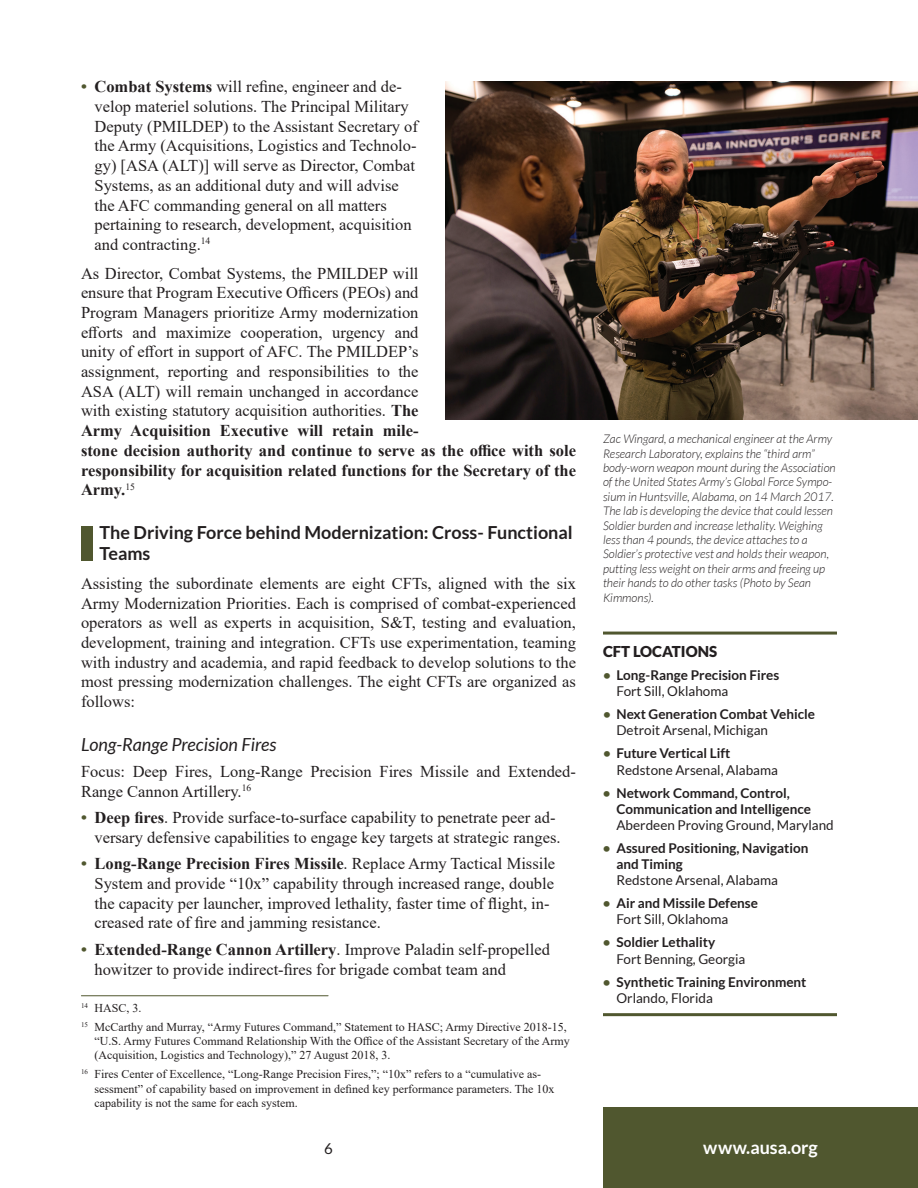
<style>
.page{position:relative;width:918px;height:1188px;background:#fff}
.page>*{position:absolute;margin:0;border:0;box-sizing:border-box;transform-origin:0 0}
.t1{font:700 18px/21.1px "Lato";color:#231f20}
.t2{font:italic 18px "Lato";color:#231f20}
.t3{font:700 18px "Lato";color:#fff}
.t4{font:16.5px/19.6px "Times New Roman";color:#231f20}
.t5{font:900 15px "Lato";color:#231f20}
.t6{font:15px "Lato";color:#231f20}
.t7{font:700 13.5px/16.2px "Lato";color:#231f20}
.t8{font:13.5px/16.2px "Lato";color:#231f20}
.t9{font:italic 300 12px/14.4px "Lato";color:#231f20}
.t10{font:12px/14.4px "Times New Roman";color:#231f20}
.s1{font-weight:700;color:#50572f}
.s2{font-weight:700}
.s3{color:#50572f}
.s4{font-weight:400}
</style>
<div class="page">
<div style="left:603px;top:1107px;width:315px;height:81px;background:#50572f"></div>
<img style="left:446px;top:81px;width:472px;height:339px">
<hr style="left:81px;top:995px;width:247px;height:1px;background:#50572f">
<div style="left:81px;top:526px;width:12px;height:34px;background:#50572f"></div>
<hr style="left:603px;top:632px;width:234px;height:3px;background:#50572f">
<hr style="left:603px;top:1013px;width:234px;height:3px;background:#50572f">
<p class="t4" style="left:95px;top:77px;width:325px;text-indent:-14px"><span class="s1">•</span> <span class="s2">Combat Systems</span> will refine, engineer and de&shy;velop materiel solutions. The Principal Military Deputy (PMILDEP) to the Assistant Secretary of the Army (Acquisitions, Logistics and Technolo&shy;gy) [ASA (ALT)] will serve as Director, Combat Systems, as an additional duty and will advise the AFC commanding general on all matters pertaining to research, development, acquisition and contracting.<sup>14</sup></p>
<p class="t4" style="left:81px;top:263px;width:497px">As Director, Combat Systems, the PMILDEP will<br>ensure that Program Executive Officers (PEOs) and<br>Program Managers prioritize Army modernization<br>efforts and maximize cooperation, urgency and<br>unity of effort in support of AFC. The PMILDEP’s<br>assignment, reporting and responsibilities to the<br>ASA (ALT) will remain unchanged in accordance<br>with existing statutory acquisition authorities. <span class="s2">The<br>Army Acquisition Executive will retain mile-<br>stone decision authority and continue to serve as the office with sole responsibility for acquisition related functions for the Secretary of the Army.</span><sup>15</sup></p>
<p class="t1" style="left:100px;top:522px;width:475px">The Driving Force behind Modernization: Cross- Functional<br>Teams</p>
<p class="t4" style="left:81px;top:573px;width:497px;text-align:justify">Assisting the subordinate elements are eight CFTs, aligned with the six Army Modernization Priorities. Each is comprised of combat-experienced operators as well as experts in acquisition, S&amp;T, testing and evaluation, development, training and integration. CFTs use experimentation, teaming with industry and academia, and rapid feedback to develop solutions to the most pressing modernization challenges. The eight CFTs are organized as follows:</p>
<p class="t2" style="left:81px;top:734px;width:197px">Long-Range Precision Fires</p>
<p class="t4" style="left:81px;top:761px;width:497px">Focus: Deep Fires, Long-Range Precision Fires Missile and Extended-<br>Range Cannon Artillery.<sup>16</sup></p>
<p class="t4" style="left:94px;top:807px;width:468px;text-indent:-13px"><span class="s1">•</span> <span class="s2">Deep fires</span>. Provide surface-to-surface capability to penetrate peer ad&shy;versary defensive capabilities to engage key targets at strategic ranges.</p>
<p class="t4" style="left:94px;top:854px;width:462px;text-indent:-13px"><span class="s1">•</span> <span class="s2">Long-Range Precision Fires Missile</span>. Replace Army Tactical Missile System and provide “10x” capability through increased range, double the capacity per launcher, improved lethality, faster time of flight, in&shy;creased rate of fire and jamming resistance.</p>
<p class="t4" style="left:94px;top:939px;width:457px;text-indent:-13px"><span class="s1">•</span> <span class="s2">Extended-Range Cannon Artillery</span>. Improve Paladin self-propelled howitzer to provide indirect-fires for brigade combat team and</p>
<p class="t10" style="left:81px;top:998px;width:487px;line-height:18.8px"><sup>14</sup> HASC, 3.<br><sup>15</sup> McCarthy and Murray, “Army Futures Command,” Statement to HASC; Army Directive 2018-15,</p>
<p class="t10" style="left:94px;top:1033px;width:477px">“U.S. Army Futures Command Relationship With the Office of the Assistant Secretary of the Army (Acquisition, Logistics and Technology),” 27 August 2018, 3.</p>
<p class="t10" style="left:94px;top:1067px;width:461px;text-indent:-14px"><sup>16</sup> Fires Center of Excellence, “Long-Range Precision Fires,”; “10x” refers to a “cumulative as&shy;sessment” of capability based on improvement in defined key performance parameters. The 10x capability is not the same for each system.</p>
<p class="t9" style="left:603px;top:432px;width:234px">Zac Wingard, a mechanical engineer at the Army Research Laboratory, explains the “third arm” body-worn weapon mount during the Association of the United States Army’s Global Force Sympo&shy;sium in Huntsville, Alabama, on 14 March 2017.<br>The lab is developing the device that could lessen Soldier burden and increase lethality. Weighing less than 4 pounds, the device attaches to a Soldier’s protective vest and holds their weapon, putting less weight on their arms and freeing up their hands to do other tasks (Photo by Sean Kimmons).</p>
<p class="t5" style="left:603px;top:643px;width:10px">CFT</p>
<p class="t5" style="left:633px;top:643px;width:86px">LOCATIONS</p>
<p class="t7" style="left:616px;top:667px;width:164px;text-indent:-14px"><span class="s3">•</span> Long-Range Precision Fires<br><span class="s4">Fort Sill, Oklahoma</span></p>
<p class="t7" style="left:616px;top:706px;width:200px;text-indent:-14px"><span class="s3">•</span> Next Generation Combat Vehicle<br><span class="s4">Detroit Arsenal, Michigan</span></p>
<p class="t8" style="left:616px;top:745px;width:163px;text-indent:-13px"><span class="s1">•</span> <span class="s2">Future Vertical Lift<br></span>Redstone Arsenal, Alabama</p>
<p class="t7" style="left:616px;top:784px;width:196px;text-indent:-14px"><span class="s3">•</span> Network Command, Control,<br>Communication and Intelligence</p>
<p class="t8" style="left:616px;top:817px;width:219px">Aberdeen Proving Ground, Maryland</p>
<p class="t7" style="left:616px;top:840px;width:193px;text-indent:-13px"><span class="s3">•</span> Assured Positioning, Navigation and Timing</p>
<p class="t8" style="left:616px;top:872px;width:163px">Redstone Arsenal, Alabama</p>
<p class="t7" style="left:616px;top:895px;width:143px;text-indent:-14px"><span class="s3">•</span> Air and Missile Defense<br><span class="s4">Fort Sill, Oklahoma</span></p>
<p class="t8" style="left:616px;top:934px;width:131px;text-indent:-14px"><span class="s1">•</span> <span class="s2">Soldier Lethality<br></span>Fort Benning, Georgia</p>
<p class="t7" style="left:616px;top:973px;width:192px;text-indent:-14px"><span class="s3">•</span> Synthetic Training Environment<br><span class="s4">Orlando, Florida</span></p>
<p class="t6" style="left:324px;top:1140px;width:10px">6</p>
<p class="t3" style="left:703px;top:1137px;width:116px">www.ausa.org</p>
</div>
